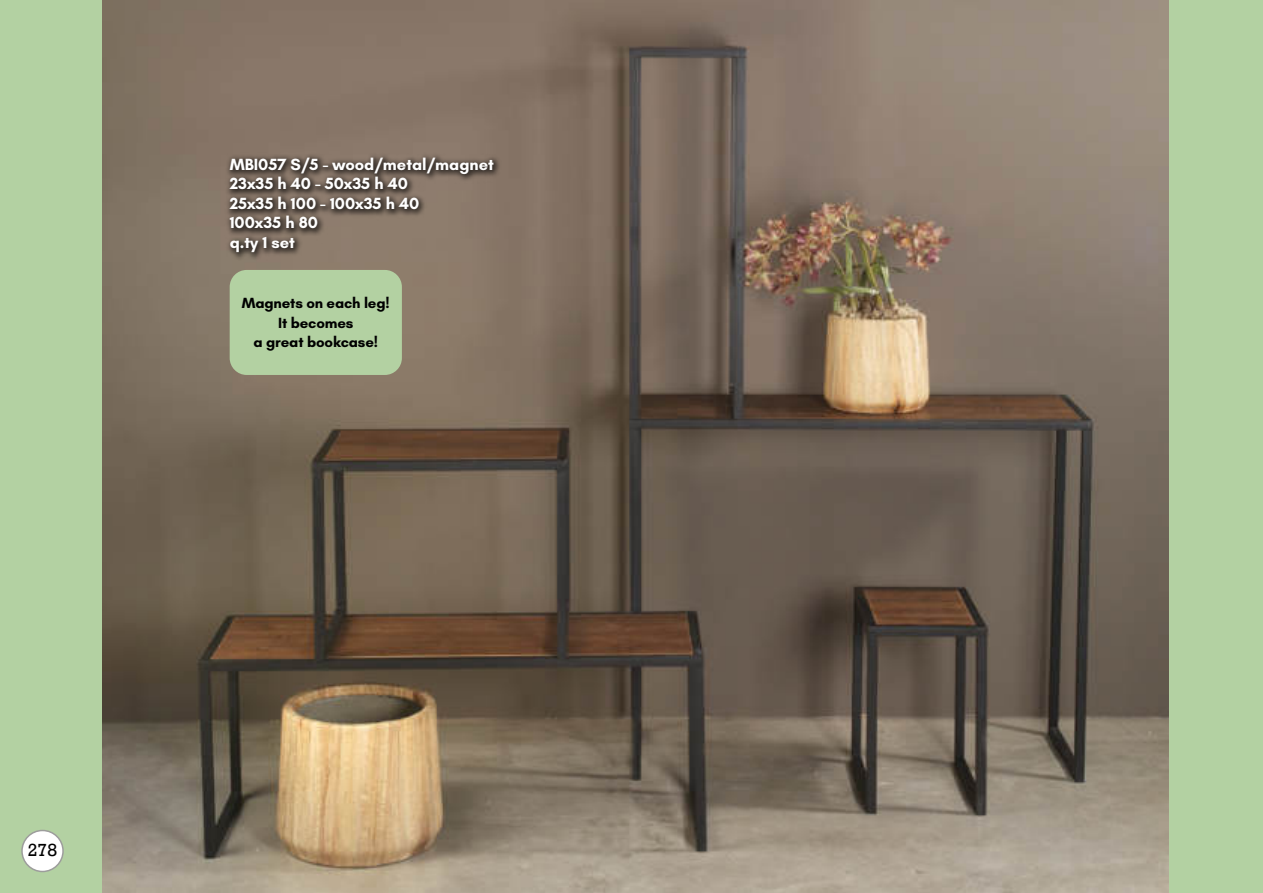
<style>
.page{position:relative;width:1263px;height:893px;background:#b3d1a2}
.page>*{position:absolute;margin:0;border:0;box-sizing:border-box;transform-origin:0 0}
.t1{font:18px "Rockwell";color:#000}
.t2{font:700 16.5px/19.5px "Glacial Indifference";color:#fff}
.t3{font:700 15px/19.5px "Glacial Indifference";letter-spacing:-.01em;color:#000;text-align:center}
</style>
<div class="page">
<img style="left:102px;top:0;width:1066px;height:893px">
<div style="left:224px;top:152px;width:277px;height:108px;background:#000;opacity:.6"></div>
<div style="left:230px;top:270px;width:172px;height:105px;background:#b3d1a2;border-radius:17px"></div>
<div style="left:22px;top:830px;width:41px;height:41px;background:#fff;border-radius:50%"></div>
<div style="left:21px;top:830px;width:43px;height:42px;border:2px solid #9d9d9c;border-radius:50%"></div>
<p class="t2" style="left:230px;top:156px;width:266px">MBI057 S/5 - wood/metal/magnet<br>23x35 h 40 - 50x35 h 40<br>25x35 h 100 - 100x35 h 40<br>100x35 h 80<br>q.ty 1 set</p>
<p class="t3" style="left:242px;top:295px;width:149px">Magnets on each leg!<br>It becomes<br>a great bookcase!</p>
<p class="t1" style="left:28px;top:839px;width:31px">278</p>
</div>
